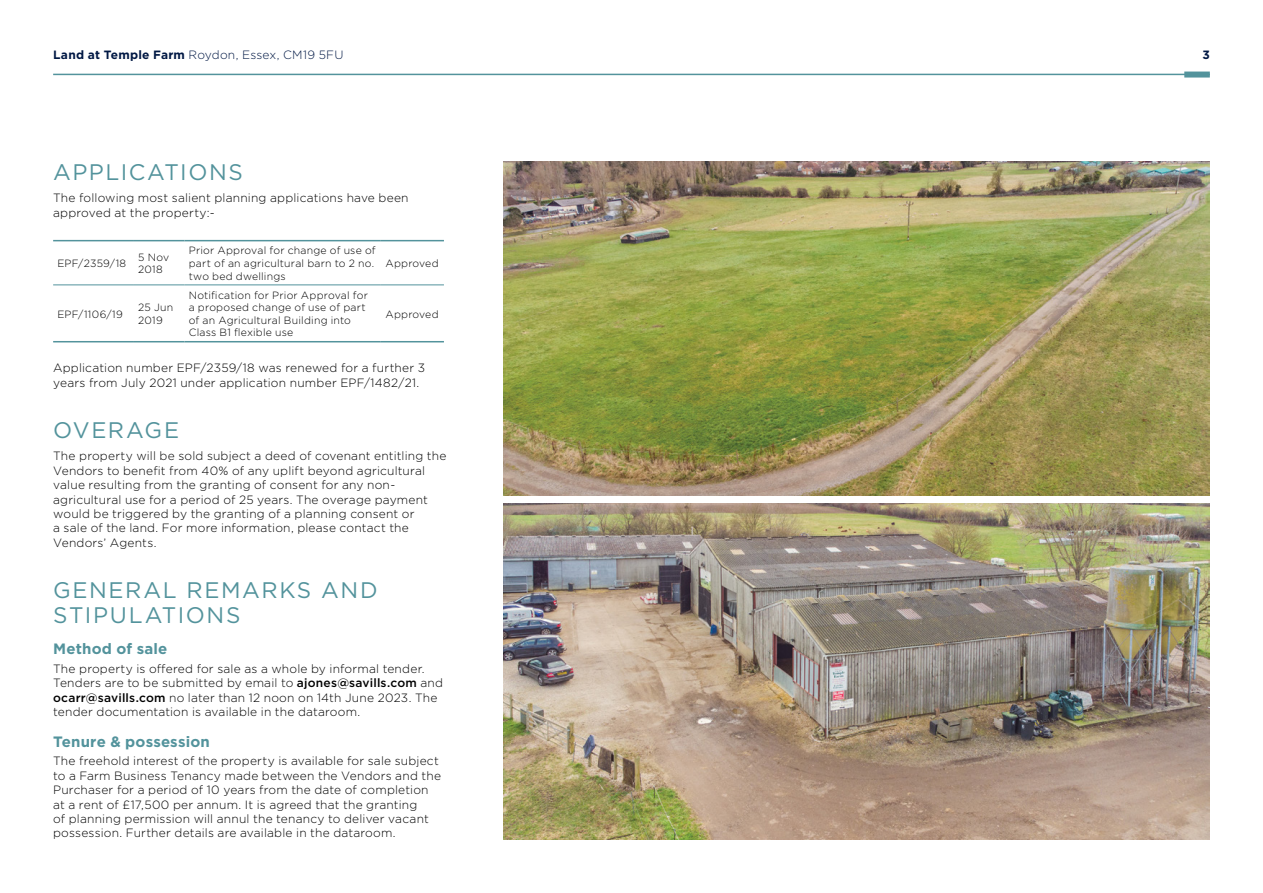
<style>
.page{position:relative;width:1263px;height:893px;background:#fff}
.page>*{position:absolute;margin:0;border:0;box-sizing:border-box;transform-origin:0 0}
.t1{font:22.5px/25.5px "Gotham";letter-spacing:.07em;color:#53939c}
.t2{font:700 15px "Gotham";letter-spacing:.01em;color:#53939c}
.t3{font:300 12px/14.4px "Gotham";letter-spacing:.015em;color:#000}
.t4{font:300 12px "Gotham";letter-spacing:.02em;color:#001844}
.t5{font:700 12px "Gotham";color:#001844}
.t6{font:300 10.5px/12.6px "Gotham";letter-spacing:.02em;color:#000}
.s1{font-weight:700}
.s2{font-weight:500}
</style>
<div class="page">
<div style="left:1184px;top:72px;width:26px;height:6px;background:#53939c"></div>
<hr style="left:53px;top:74px;width:1157px;height:1px;background:#53939c">
<hr style="left:53px;top:284px;width:81px;height:1px;background:#53939c">
<hr style="left:134px;top:284px;width:51px;height:1px;background:#53939c">
<hr style="left:185px;top:284px;width:195px;height:1px;background:#53939c">
<hr style="left:380px;top:284px;width:64px;height:1px;background:#53939c">
<hr style="left:53px;top:240px;width:81px;height:1px;background:#53939c">
<hr style="left:134px;top:240px;width:51px;height:1px;background:#53939c">
<hr style="left:185px;top:240px;width:195px;height:1px;background:#53939c">
<hr style="left:380px;top:240px;width:64px;height:1px;background:#53939c">
<hr style="left:53px;top:341px;width:81px;height:1px;background:#53939c">
<hr style="left:134px;top:341px;width:51px;height:1px;background:#53939c">
<hr style="left:185px;top:341px;width:195px;height:1px;background:#53939c">
<hr style="left:380px;top:341px;width:64px;height:1px;background:#53939c">
<img style="left:503px;top:504px;width:707px;height:336px">
<img style="left:503px;top:162px;width:707px;height:333px">
<p class="t4" style="left:53px;top:47px;width:292px"><span class="s1">Land at Temple Farm</span> Roydon, Essex, CM19 5FU</p>
<p class="t5" style="left:1202px;top:47px;width:9px">3</p>
<h1 class="t1" style="left:53px;top:158px;width:191px">APPLICATIONS</h1>
<p class="t3" style="left:53px;top:191px;width:357px">The following most salient planning applications have been approved at the property:-</p>
<p class="t6" style="left:57px;top:257px;width:70px">EPF/2359/18</p>
<p class="t6" style="left:138px;top:250px;width:32px">5 Nov<br>2018</p>
<p class="t6" style="left:189px;top:244px;width:188px">Prior Approval for change of use of part of an agricultural barn to 2 no. two bed dwellings</p>
<p class="t6" style="left:385px;top:257px;width:55px">Approved</p>
<p class="t6" style="left:57px;top:307px;width:67px">EPF/1106/19</p>
<p class="t6" style="left:138px;top:301px;width:37px">25 Jun<br>2019</p>
<p class="t6" style="left:189px;top:288px;width:181px">Notification for Prior Approval for a proposed change of use of part of an Agricultural Building into<br>Class B1 flexible use</p>
<p class="t6" style="left:385px;top:307px;width:55px">Approved</p>
<p class="t3" style="left:53px;top:360px;width:374px">Application number EPF/2359/18 was renewed for a further 3 years from July 2021 under application number EPF/1482/21.</p>
<h1 class="t1" style="left:53px;top:416px;width:127px">OVERAGE</h1>
<p class="t3" style="left:53px;top:449px;width:395px">The property will be sold subject a deed of covenant entitling the Vendors to benefit from 40% of any uplift beyond agricultural value resulting from the granting of consent for any non&shy;agricultural use for a period of 25 years. The overage payment would be triggered by the granting of a planning consent or<br>a sale of the land. For more information, please contact the Vendors’ Agents.</p>
<h1 class="t1" style="left:53px;top:577px;width:326px">GENERAL REMARKS AND<br>STIPULATIONS</h1>
<p class="t2" style="left:53px;top:639px;width:116px">Method of sale</p>
<p class="t3" style="left:53px;top:661px;width:391px">The property is offered for sale as a whole by informal tender.<br>Tenders are to be submitted by email to <span class="s2">ajones@savills.com</span> and <span class="s2">ocarr@savills.com</span> no later than 12 noon on 14th June 2023. The tender documentation is available in the dataroom.</p>
<p class="t2" style="left:53px;top:731px;width:158px">Tenure &amp; possession</p>
<p class="t3" style="left:53px;top:754px;width:389px">The freehold interest of the property is available for sale subject to a Farm Business Tenancy made between the Vendors and the Purchaser for a period of 10 years from the date of completion at a rent of £17,500 per annum. It is agreed that the granting<br>of planning permission will annul the tenancy to deliver vacant possession. Further details are available in the dataroom.</p>
</div>
